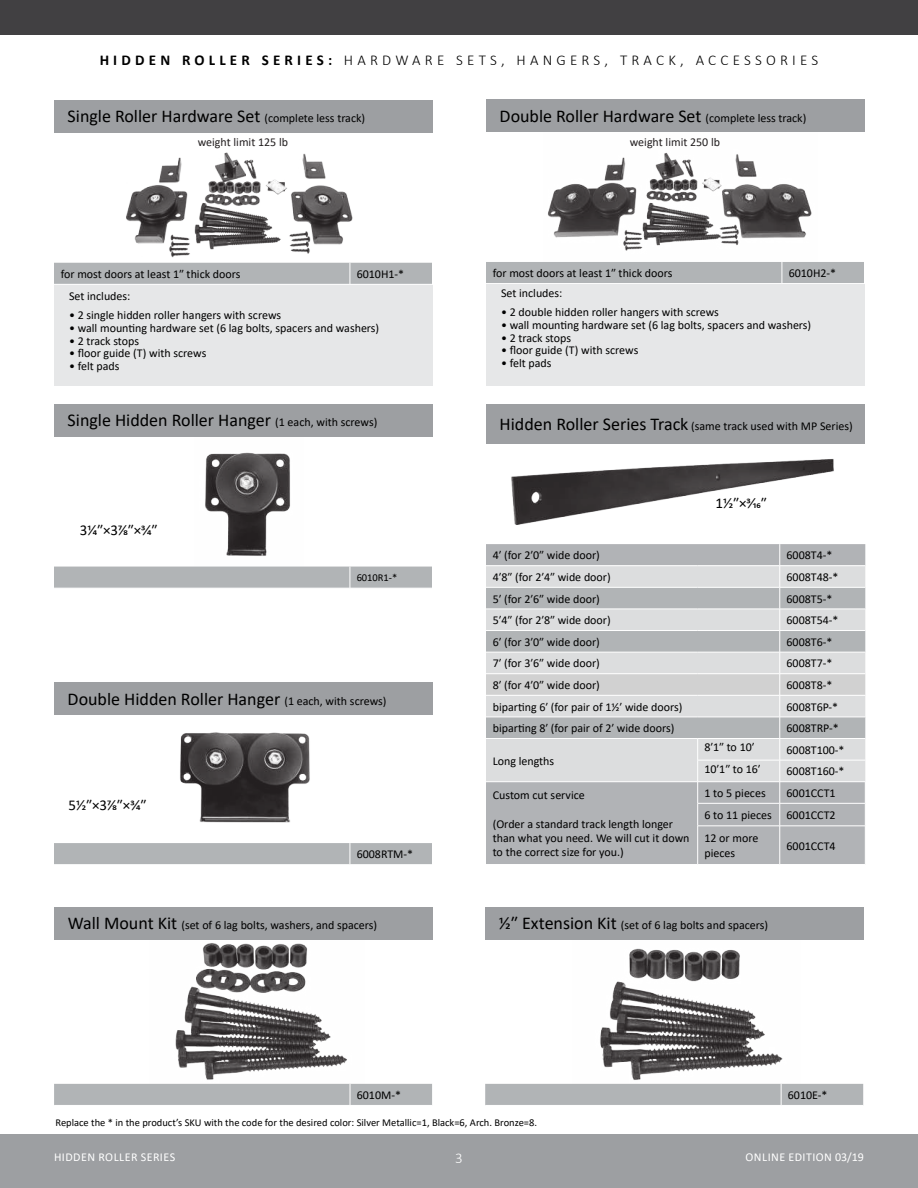
<style>
.page{position:relative;width:918px;height:1188px;background:#fff}
.page>*{position:absolute;margin:0;border:0;box-sizing:border-box;transform-origin:0 0}
.t1{font:18px "Calibri";color:#000}
.t2{font:300 15px "Calibri";letter-spacing:.28em;color:#000}
.t3{font:15px "Calibri";color:#000}
.t4{font:300 15px "Calibri";color:#fff}
.t5{font:12px/14.4px "Calibri";color:#000}
.t6{font:12px "Calibri";letter-spacing:.04em;color:#fff}
.t7{font:12px "Calibri";color:#231f20}
.t8{font:10.5px "Calibri";color:#000}
.s1{font-weight:700}
.s2{font-size:12px}
.s3{font-size:18px}
</style>
<div class="page">
<div style="left:0;top:1134px;width:918px;height:54px;background:#9d9fa2"></div>
<div style="left:0;top:0;width:918px;height:35px;background:#414042"></div>
<img style="left:486px;top:443px;width:376px;height:82px">
<img style="left:110px;top:132px;width:263px;height:126px">
<img style="left:548px;top:152px;width:264px;height:99px">
<img style="left:205px;top:452px;width:85px;height:104px">
<img style="left:180px;top:732px;width:130px;height:91px">
<img style="left:149px;top:939px;width:215px;height:145px">
<div style="left:54px;top:907px;width:378px;height:32px;background:#9d9fa2"></div>
<div style="left:54px;top:1084px;width:378px;height:21px;background:#b1b4b6"></div>
<img style="left:572px;top:939px;width:228px;height:145px">
<div style="left:485px;top:907px;width:378px;height:32px;background:#9d9fa2"></div>
<div style="left:485px;top:1084px;width:378px;height:21px;background:#b1b4b6"></div>
<div style="left:54px;top:263px;width:378px;height:21px;background:#b1b4b6"></div>
<div style="left:54px;top:100px;width:378px;height:32px;background:#9d9fa2"></div>
<div style="left:486px;top:262px;width:378px;height:21px;background:#b1b4b6"></div>
<div style="left:486px;top:99px;width:378px;height:33px;background:#9d9fa2"></div>
<div style="left:54px;top:404px;width:378px;height:32px;background:#9d9fa2"></div>
<div style="left:54px;top:567px;width:378px;height:21px;background:#b1b4b6"></div>
<div style="left:54px;top:682px;width:378px;height:33px;background:#9d9fa2"></div>
<div style="left:54px;top:843px;width:378px;height:21px;background:#b1b4b6"></div>
<div style="left:486px;top:404px;width:378px;height:39px;background:#9d9fa2"></div>
<svg style="left:486px;top:544px;width:380px;height:320px;background:#c6c8c9"></svg>
<hr style="left:697px;top:826px;width:1px;height:38px;background:#fff">
<hr style="left:780px;top:826px;width:1px;height:38px;background:#fff">
<hr style="left:865px;top:826px;width:1px;height:38px;background:#fff">
<hr style="left:698px;top:781px;width:82px;height:1px;background:#fff">
<hr style="left:780px;top:781px;width:86px;height:1px;background:#fff">
<hr style="left:697px;top:803px;width:83px;height:1px;background:#fff">
<hr style="left:780px;top:803px;width:86px;height:1px;background:#fff">
<hr style="left:697px;top:826px;width:83px;height:1px;background:#fff">
<hr style="left:780px;top:826px;width:86px;height:1px;background:#fff">
<div style="left:54px;top:285px;width:378px;height:101px;background:#e6e7e8"></div>
<div style="left:486px;top:284px;width:378px;height:102px;background:#e6e7e8"></div>
<p class="t2" style="left:100px;top:56px;width:720px"><span class="s1">HIDDEN ROLLER SERIES:</span> HARDWARE SETS, HANGERS, TRACK, ACCESSORIES</p>
<h1 class="t1" style="left:68px;top:104px;width:299px">Single Roller Hardware Set <span class="s2">(complete less track)</span></h1>
<h1 class="t1" style="left:500px;top:103px;width:308px">Double Roller Hardware Set <span class="s2">(complete less track)</span></h1>
<p class="t7" style="left:198px;top:133px;width:92px">weight limit 125 lb</p>
<p class="t7" style="left:630px;top:133px;width:92px">weight limit 250 lb</p>
<p class="t5" style="left:61px;top:266px;width:181px">for most doors at least 1ʺ thick doors</p>
<p class="t5" style="left:357px;top:266px;width:49px">6010H1-*</p>
<p class="t5" style="left:69px;top:289px;width:63px">Set includes:</p>
<p class="t5" style="left:69px;top:308px;width:214px">• 2 single hidden roller hangers with screws</p>
<p class="t5" style="left:69px;top:320px;width:312px">• wall mounting hardware set (6 lag bolts, spacers and washers)</p>
<p class="t5" style="left:69px;top:334px;width:72px">• 2 track stops</p>
<p class="t5" style="left:69px;top:346px;width:139px">• floor guide (T) with screws</p>
<p class="t5" style="left:69px;top:360px;width:52px">• felt pads</p>
<h1 class="t1" style="left:68px;top:413px;width:311px">Single Hidden Roller Hanger <span class="s2">(1 each, with screws)</span></h1>
<p class="t3" style="left:80px;top:520px;width:79px">31/4ʺ×37/8ʺ×3/4ʺ</p>
<p class="t8" style="left:357px;top:570px;width:42px">6010R1-*</p>
<h1 class="t1" style="left:68px;top:692px;width:320px">Double Hidden Roller Hanger <span class="s2">(1 each, with screws)</span></h1>
<p class="t3" style="left:69px;top:795px;width:79px">51/2ʺ×37/8ʺ×3/4ʺ</p>
<p class="t5" style="left:357px;top:847px;width:58px">6008RTM-*</p>
<p class="t5" style="left:68px;top:918px;width:311px"><span class="s3">Wall Mount Kit</span> (set of 6 lag bolts, washers, and spacers)</p>
<p class="t5" style="left:357px;top:1088px;width:46px">6010M-*</p>
<p class="t5" style="left:493px;top:266px;width:181px">for most doors at least 1ʺ thick doors</p>
<p class="t5" style="left:789px;top:266px;width:49px">6010H2-*</p>
<p class="t5" style="left:501px;top:286px;width:63px">Set includes:</p>
<p class="t5" style="left:501px;top:305px;width:220px">• 2 double hidden roller hangers with screws</p>
<p class="t5" style="left:501px;top:318px;width:312px">• wall mounting hardware set (6 lag bolts, spacers and washers)</p>
<p class="t5" style="left:501px;top:331px;width:72px">• 2 track stops</p>
<p class="t5" style="left:501px;top:343px;width:139px">• floor guide (T) with screws</p>
<p class="t5" style="left:501px;top:357px;width:52px">• felt pads</p>
<p class="t5" style="left:500px;top:418px;width:355px"><span class="s3">Hidden Roller Series Track</span> (same track used with MP Series)</p>
<p class="t3" style="left:715px;top:493px;width:53px">11/2ʺ×3/16ʺ</p>
<p class="t5" style="left:493px;top:548px;width:109px">4ʹ (for 2ʹ0ʺ wide door)</p>
<p class="t5" style="left:787px;top:548px;width:47px">6008T4-*</p>
<p class="t5" style="left:493px;top:570px;width:120px">4ʹ8ʺ (for 2ʹ4ʺ wide door)</p>
<p class="t5" style="left:787px;top:570px;width:53px">6008T48-*</p>
<p class="t5" style="left:493px;top:591px;width:109px">5ʹ (for 2ʹ6ʺ wide door)</p>
<p class="t5" style="left:787px;top:591px;width:47px">6008T5-*</p>
<p class="t5" style="left:493px;top:613px;width:120px">5ʹ4ʺ (for 2ʹ8ʺ wide door)</p>
<p class="t5" style="left:787px;top:613px;width:53px">6008T54-*</p>
<p class="t5" style="left:493px;top:634px;width:109px">6ʹ (for 3ʹ0ʺ wide door)</p>
<p class="t5" style="left:787px;top:634px;width:47px">6008T6-*</p>
<p class="t5" style="left:493px;top:656px;width:109px">7ʹ (for 3ʹ6ʺ wide door)</p>
<p class="t5" style="left:787px;top:656px;width:47px">6008T7-*</p>
<p class="t5" style="left:493px;top:678px;width:109px">8ʹ (for 4ʹ0ʺ wide door)</p>
<p class="t5" style="left:787px;top:678px;width:47px">6008T8-*</p>
<p class="t5" style="left:493px;top:699px;width:191px">biparting 6ʹ (for pair of 1½ʹ wide doors)</p>
<p class="t5" style="left:787px;top:699px;width:53px">6008T6P-*</p>
<p class="t5" style="left:493px;top:721px;width:183px">biparting 8ʹ (for pair of 2ʹ wide doors)</p>
<p class="t5" style="left:787px;top:721px;width:54px">6008TRP-*</p>
<p class="t5" style="left:493px;top:754px;width:63px">Long lengths</p>
<p class="t5" style="left:704px;top:740px;width:52px">8ʹ1ʺ to 10ʹ</p>
<p class="t5" style="left:787px;top:742px;width:60px">6008T100-*</p>
<p class="t5" style="left:704px;top:761px;width:58px">10ʹ1ʺ to 16ʹ</p>
<p class="t5" style="left:787px;top:764px;width:60px">6008T160-*</p>
<p class="t5" style="left:493px;top:788px;width:94px">Custom cut service</p>
<p class="t5" style="left:493px;top:817px;width:198px">(Order a standard track length longer than what you need. We will cut it down to the correct size for you.)</p>
<p class="t5" style="left:704px;top:787px;width:63px">1 to 5 pieces</p>
<p class="t5" style="left:704px;top:783px;width:133px;line-height:22px;text-align:right">6001CCT1<br>6 to 11 pieces 6001CCT2</p>
<p class="t5" style="left:704px;top:832px;width:56px">12 or more pieces</p>
<p class="t5" style="left:787px;top:839px;width:51px">6001CCT4</p>
<p class="t5" style="left:499px;top:918px;width:271px"><span class="s3">½ʺ Extension Kit</span> (set of 6 lag bolts and spacers)</p>
<p class="t5" style="left:788px;top:1088px;width:41px">6010E-*</p>
<p class="t8" style="left:56px;top:1115px;width:483px">Replace the * in the product’s SKU with the code for the desired color: Silver Metallic=1, Black=6, Arch. Bronze=8.</p>
<p class="t6" style="left:54px;top:1152px;width:123px">HIDDEN ROLLER SERIES</p>
<p class="t4" style="left:455px;top:1154px;width:9px">3</p>
<p class="t6" style="left:746px;top:1153px;width:120px">ONLINE EDITION 03/19</p>
</div>
